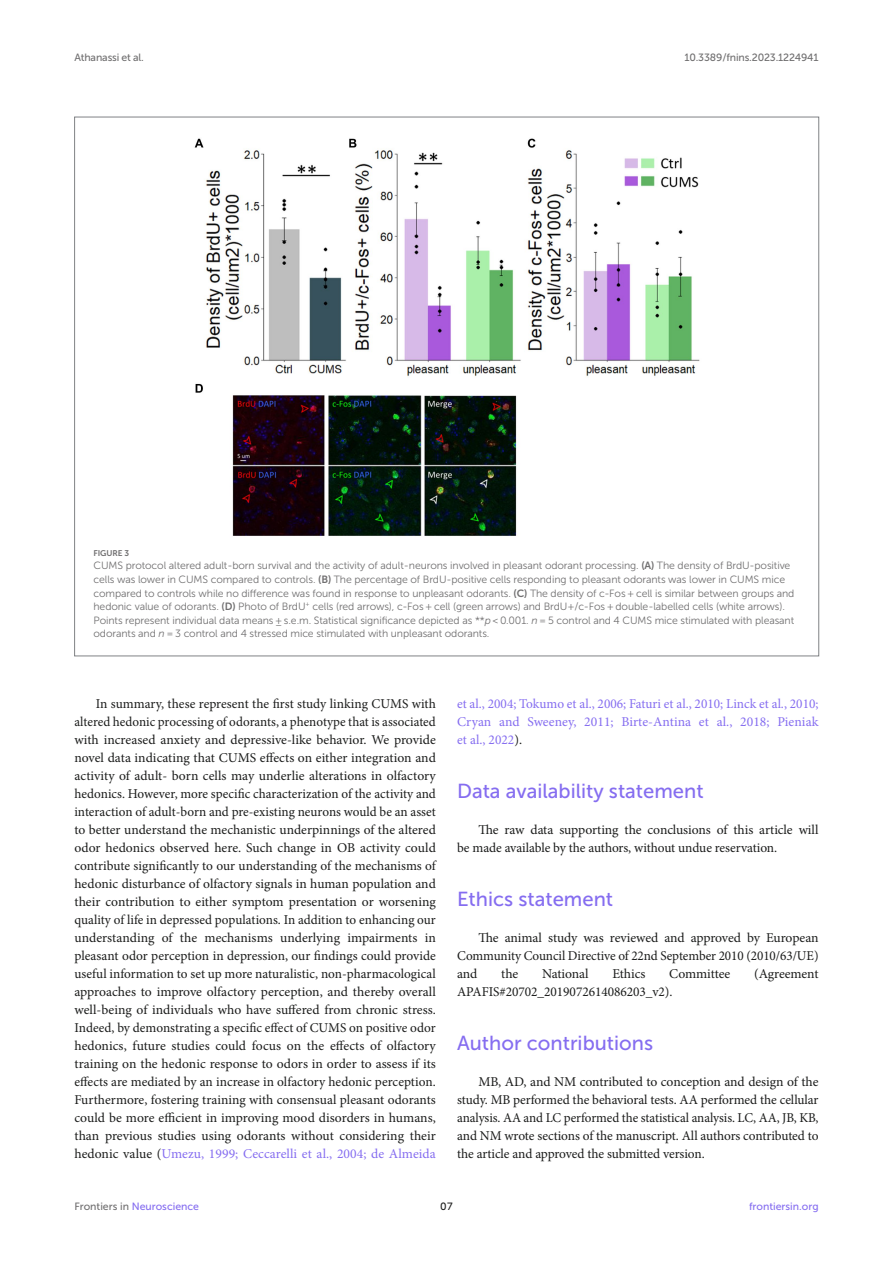
<style>
.page{position:relative;width:893px;height:1263px;background:#fff}
.page>*{position:absolute;margin:0;border:0;box-sizing:border-box;transform-origin:0 0}
.HEAD_1{font:20.25px "Museo Sans 500";color:#856df0}
.TEXT{font:13.5px/18px "Minion Pro";letter-spacing:.005em;color:#1b1c1b;text-align:justify}
.TEXT_FLUSH{font:13.5px/18px "Minion Pro";letter-spacing:-.005em;color:#1b1c1b;text-align:justify}
.TEXT-2{font:13.5px/18px "Minion Pro";letter-spacing:.005em;color:#856df0;text-align:justify}
.FIG_LEG{font:10.5px/13.5px "Museo Sans 300";letter-spacing:-.01em;color:#706f70}
.t1{font:10.5px "Museo Sans 500";letter-spacing:-.015em;color:#706f70}
.t2{font:10.5px "Museo Sans 500";color:#856df0}
.t3{font:10.5px "Museo Sans 500";color:#1b1c1b}
.FIG_HD{font:8.25px "Museo Sans 700";letter-spacing:-.01em;color:#706f70}
.s1{font-family:"Museo Sans 700"}
.s2{font-style:italic}
.s3{color:#856df0}
.s4{color:#1b1c1b}
.s5{color:#706f70}
</style>
<div class="page">
<img style="left:194px;top:138px;width:506px;height:398px">
<p class="t1" style="left:74px;top:51px;width:71px">Athanassi et al.</p>
<p class="t1" style="left:684px;top:51px;width:135px">10.3389/fnins.2023.1224941</p>
<p class="FIG_HD" style="left:94px;top:548px;width:37px">FIGURE 3</p>
<p class="FIG_LEG" style="left:94px;top:559px;width:702px">CUMS protocol altered adult-born survival and the activity of adult-neurons involved in pleasant odorant processing. <span class="s1">(A)</span> The density of BrdU-positive cells was lower in CUMS compared to controls. <span class="s1">(B)</span> The percentage of BrdU-positive cells responding to pleasant odorants was lower in CUMS mice compared to controls while no difference was found in response to unpleasant odorants. <span class="s1">(C)</span> The density of c-Fos + cell is similar between groups and hedonic value of odorants. <span class="s1">(D)</span> Photo of BrdU<sup>+</sup> cells (red arrows), c-Fos + cell (green arrows) and BrdU+/c-Fos + double-labelled cells (white arrows).<br>Points represent individual data means ± s.e.m. Statistical significance depicted as **<span class="s2">p</span> &lt; 0.001. <span class="s2">n</span> = 5 control and 4 CUMS mice stimulated with pleasant odorants and <span class="s2">n</span> = 3 control and 4 stressed mice stimulated with unpleasant odorants.</p>
<p class="TEXT" style="left:74px;top:695px;width:363px;text-indent:21px">In summary, these represent the first study linking CUMS with altered hedonic processing of odorants, a phenotype that is associated with increased anxiety and depressive-like behavior. We provide novel data indicating that CUMS effects on either integration and activity of adult- born cells may underlie alterations in olfactory hedonics. However, more specific characterization of the activity and interaction of adult-born and pre-existing neurons would be an asset to better understand the mechanistic underpinnings of the altered odor hedonics observed here. Such change in OB activity could contribute significantly to our understanding of the mechanisms of hedonic disturbance of olfactory signals in human population and their contribution to either symptom presentation or worsening quality of life in depressed populations. In addition to enhancing our understanding of the mechanisms underlying impairments in pleasant odor perception in depression, our findings could provide useful information to set up more naturalistic, non-pharmacological approaches to improve olfactory perception, and thereby overall well-being of individuals who have suffered from chronic stress.<br>Indeed, by demonstrating a specific effect of CUMS on positive odor hedonics, future studies could focus on the effects of olfactory training on the hedonic response to odors in order to assess if its effects are mediated by an increase in olfactory hedonic perception.<br>Furthermore, fostering training with consensual pleasant odorants could be more efficient in improving mood disorders in humans, than previous studies using odorants without considering their hedonic value (<span class="s3">Umezu, 1999; Ceccarelli et al., 2004; de Almeida</span></p>
<p class="TEXT-2" style="left:457px;top:695px;width:363px">et al., 2004; Tokumo et al., 2006; Faturi et al., 2010; Linck et al., 2010; Cryan and Sweeney, 2011; Birte-Antina et al., 2018; Pieniak et al., 2022<span class="s4">).</span></p>
<p class="HEAD_1" style="left:457px;top:780px;width:248px">Data availability statement</p>
<p class="TEXT_FLUSH" style="left:457px;top:821px;width:363px;text-indent:21px">The raw data supporting the conclusions of this article will be made available by the authors, without undue reservation.</p>
<p class="HEAD_1" style="left:457px;top:888px;width:158px">Ethics statement</p>
<p class="TEXT_FLUSH" style="left:457px;top:929px;width:363px;text-indent:21px">The animal study was reviewed and approved by European Community Council Directive of 22nd September 2010 (2010/63/UE) and</p>
<p class="TEXT_FLUSH" style="left:501px;top:965px;width:19px">the</p>
<p class="TEXT_FLUSH" style="left:542px;top:965px;width:48px">National</p>
<p class="TEXT_FLUSH" style="left:612px;top:965px;width:35px">Ethics</p>
<p class="TEXT_FLUSH" style="left:669px;top:965px;width:63px">Committee</p>
<p class="TEXT_FLUSH" style="left:754px;top:965px;width:66px">(Agreement</p>
<p class="TEXT_FLUSH" style="left:457px;top:983px;width:217px">APAFIS#20702_2019072614086203_v2).</p>
<p class="HEAD_1" style="left:457px;top:1032px;width:197px">Author contributions</p>
<p class="TEXT_FLUSH" style="left:457px;top:1073px;width:363px;text-indent:21px">MB, AD, and NM contributed to conception and design of the study. MB performed the behavioral tests. AA performed the cellular analysis. AA and LC performed the statistical analysis. LC, AA, JB, KB, and NM wrote sections of the manuscript. All authors contributed to the article and approved the submitted version.</p>
<p class="t2" style="left:74px;top:1200px;width:126px"><span class="s5">Frontiers in</span> Neuroscience</p>
<p class="t3" style="left:440px;top:1200px;width:14px">07</p>
<p class="t2" style="left:749px;top:1200px;width:71px">frontiersin.org</p>
</div>
